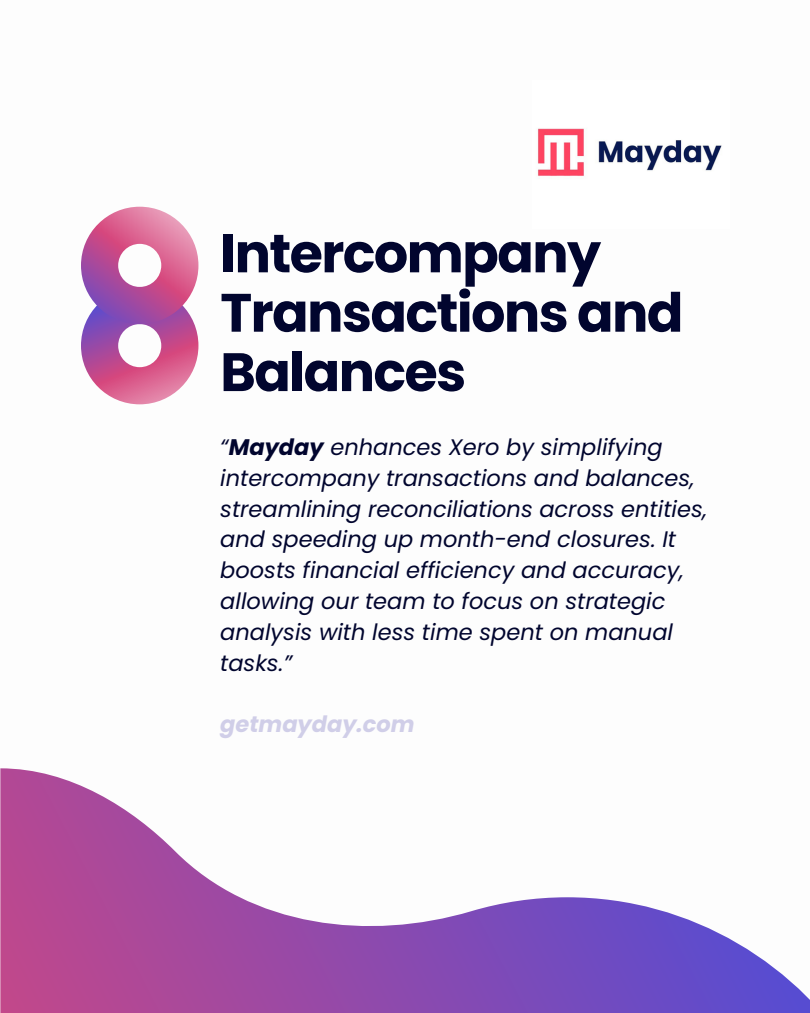
<style>
.page{position:relative;width:810px;height:1013px;background:#fff}
.page>*{position:absolute;margin:0;border:0;box-sizing:border-box;transform-origin:0 0}
.t1{font:700 53.9px/59.3px "Poppins";letter-spacing:-.03em;color:#01052e}
.t2{font:italic 22.5px/30.8px "Poppins";color:#01052e}
.t3{font:italic 700 22.5px "Poppins";color:#d0cee8}
.s1{font-weight:700}
</style>
<div class="page">
<svg style="left:0;top:768px;width:809px;height:244px"></svg>
<img style="left:538px;top:128px;width:184px;height:51px">
<svg style="left:81px;top:207px;width:117px;height:197px"></svg>
<p class="t1" style="left:220px;top:224px;width:464px">Intercompany<br>Transactions and<br>Balances</p>
<p class="t2" style="left:220px;top:432px;width:488px">“<span class="s1">Mayday</span> enhances Xero by simplifying intercompany transactions and balances, streamlining reconciliations across entities, and speeding up month-end closures. It boosts financial efficiency and accuracy, allowing our team to focus on strategic analysis with less time spent on manual tasks.”</p>
<h1 class="t3" style="left:220px;top:708px;width:196px">getmayday.com</h1>
</div>
